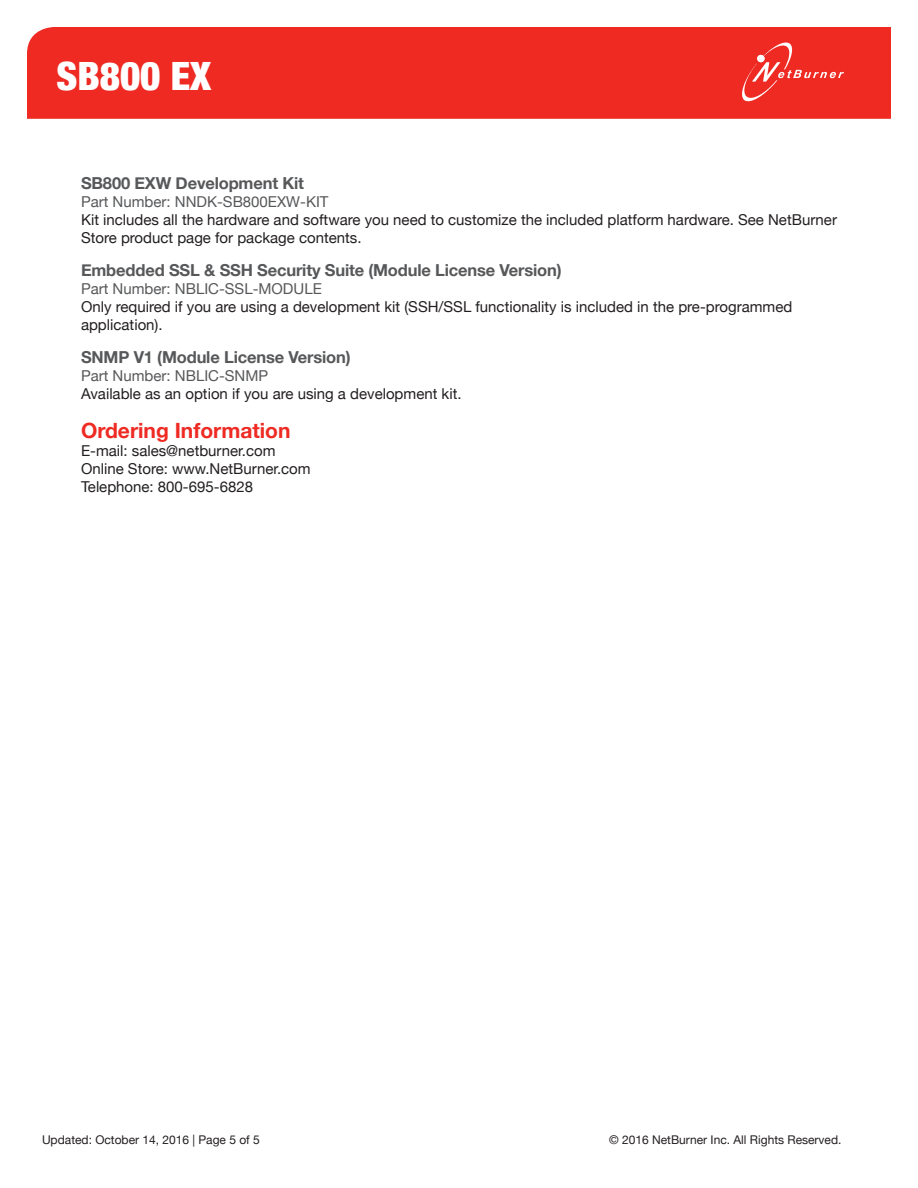
<style>
.page{position:relative;width:918px;height:1188px;background:#fff}
.page>*{position:absolute;margin:0;border:0;box-sizing:border-box;transform-origin:0 0}
.t1{font:900 condensed 39px "Helvetica Neue";color:#fff}
.t2{font:700 21px "Helvetica Neue";color:#ee2a23}
.t3{font:700 16.5px "Helvetica Neue";letter-spacing:-.01em;color:#57585a}
.t4{font:15px/18px "Helvetica Neue";color:#231f20}
.t5{font:15px "Helvetica Neue";color:#57585a}
.t6{font:12px "Helvetica Neue";color:#231f20}
</style>
<div class="page">
<div style="left:27px;top:27px;width:864px;height:92px;background:#ee2a23"></div>
<svg style="left:739px;top:39px;width:105px;height:66px"></svg>
<h1 class="t1" style="left:56px;top:54px;width:156px">SB800 EX</h1>
<p class="t3" style="left:81px;top:177px;width:225px">SB800 EXW Development Kit</p>
<p class="t5" style="left:81px;top:195px;width:249px">Part Number: NNDK-SB800EXW-KIT</p>
<p class="t4" style="left:81px;top:212px;width:758px">Kit includes all the hardware and software you need to customize the included platform hardware. See NetBurner<br>Store product page for package contents.</p>
<p class="t3" style="left:81px;top:260px;width:482px">Embedded SSL &amp; SSH Security Suite (Module License Version)</p>
<p class="t5" style="left:81px;top:282px;width:242px">Part Number: NBLIC-SSL-MODULE</p>
<p class="t4" style="left:81px;top:299px;width:713px">Only required if you are using a development kit (SSH/SSL functionality is included in the pre-programmed application).</p>
<p class="t3" style="left:81px;top:347px;width:271px">SNMP V1 (Module License Version)</p>
<p class="t5" style="left:81px;top:370px;width:189px">Part Number: NBLIC-SNMP</p>
<p class="t4" style="left:81px;top:386px;width:382px">Available as an option if you are using a development kit.</p>
<h2 class="t2" style="left:81px;top:418px;width:211px">Ordering Information</h2>
<p class="t4" style="left:81px;top:443px;width:231px">E-mail: sales@netburner.com<br>Online Store: www.NetBurner.com<br>Telephone: 800-695-6828</p>
<p class="t6" style="left:42px;top:1134px;width:219px">Updated: October 14, 2016 | Page 5 of 5</p>
<p class="t6" style="left:609px;top:1134px;width:234px">© 2016 NetBurner Inc. All Rights Reserved.</p>
</div>
